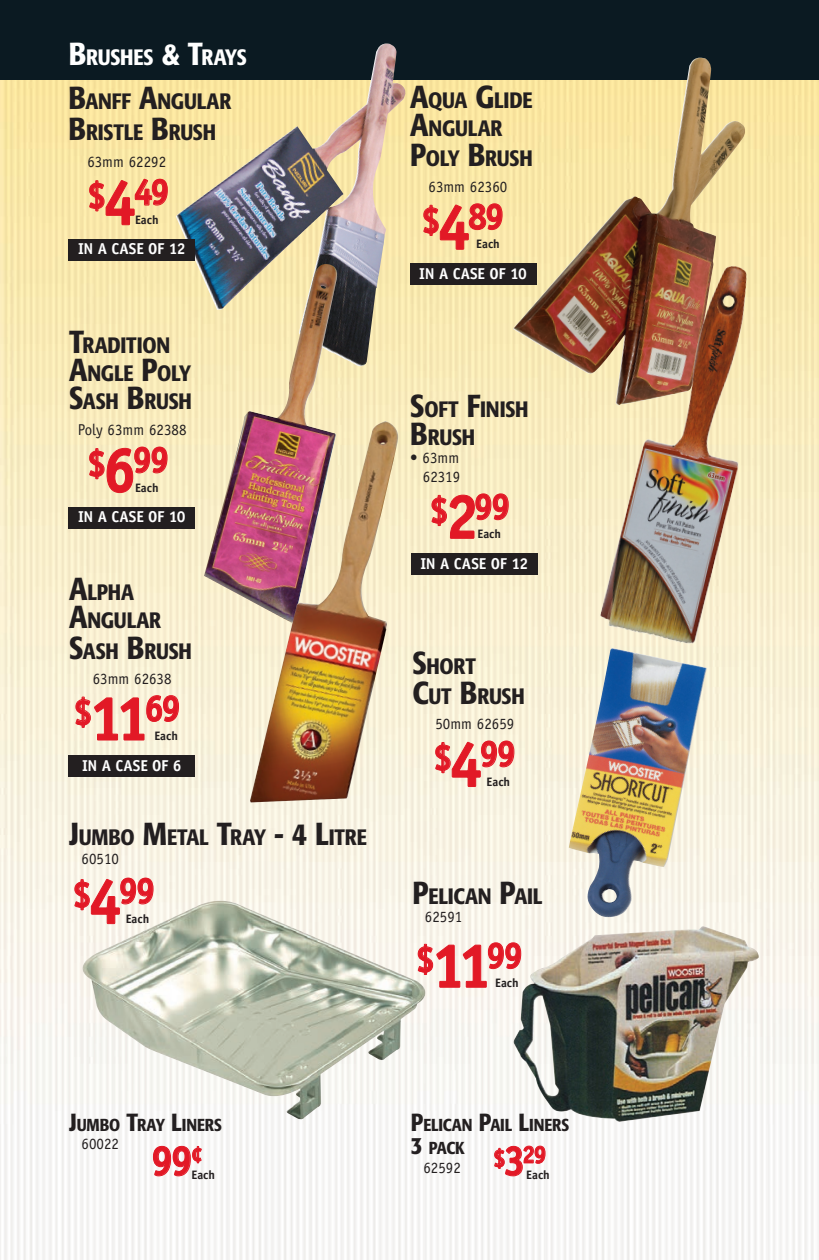
<style>
.page{position:relative;width:819px;height:1260px;background:#fff}
.page>*{position:absolute;margin:0;border:0;box-sizing:border-box;transform-origin:0 0}
.t1{font:700 42px "Officina Sans";color:#e21926;scale:.95 1}
.t2{font:700 36.75px "Officina Sans";letter-spacing:-.06em;color:#e21926;scale:.95 1}
.t3{font:700 24.5px "Officina Sans";color:#e21926;scale:.95 1}
.t4{font:500 condensed 22.05px/28px "Formata";letter-spacing:-.01em;color:#231f20}
.t5{font:500 condensed 22.05px/43.8px "Formata";letter-spacing:-.01em;color:#fff}
.t6{font:500 condensed 17.15px/23.4px "Formata";letter-spacing:-.005em;color:#231f20}
.t7{font:15.75px/18.2px "Officina Sans";color:#231f20;text-align:right;scale:.95 1}
.t8{font:700 15.75px "Officina Sans";letter-spacing:-.015em;color:#fefefe}
.t9{font:700 12.25px "Officina Sans";color:#231f20}
.s1{font-size:31.5px}
.s2{font-size:31.5px;color:#231f20}
.s3{color:#231f20}
.s4{font-size:63px}
.s5{font-size:24.5px}
.s6{font-size:42px}
</style>
<div class="page">
<img style="left:0;top:79px;width:819px;height:1181px">
<div style="left:0;top:0;width:819px;height:79px;background:#0b1a22"></div>
<img style="left:176px;top:44px;width:232px;height:322px">
<svg style="left:89px;top:178px;width:79px;height:48px;background:#f5cb95"></svg>
<div style="left:68px;top:239px;width:127px;height:21px;background:#231f20"></div>
<img style="left:513px;top:58px;width:234px;height:348px">
<svg style="left:423px;top:203px;width:80px;height:47px;background:#f5c996"></svg>
<div style="left:410px;top:264px;width:127px;height:21px;background:#231f20"></div>
<svg style="left:89px;top:446px;width:79px;height:47px;background:#f4cdac"></svg>
<div style="left:68px;top:507px;width:127px;height:21px;background:#231f20"></div>
<svg style="left:75px;top:695px;width:104px;height:46px;background:#f5d4c1"></svg>
<div style="left:68px;top:756px;width:127px;height:21px;background:#231f20"></div>
<svg style="left:435px;top:740px;width:80px;height:47px;background:#f4d3c3"></svg>
<svg style="left:74px;top:877px;width:80px;height:47px;background:#f3cbc4"></svg>
<img style="left:204px;top:264px;width:133px;height:359px">
<img style="left:250px;top:421px;width:148px;height:381px">
<svg style="left:431px;top:493px;width:78px;height:46px;background:#f4ceb0"></svg>
<div style="left:411px;top:554px;width:127px;height:21px;background:#231f20"></div>
<img style="left:584px;top:242px;width:213px;height:418px">
<img style="left:569px;top:648px;width:43px;height:262px">
<svg style="left:433px;top:942px;width:81px;height:46px"></svg>
<img style="left:514px;top:926px;width:245px;height:196px">
<svg style="left:494px;top:1145px;width:52px;height:32px"></svg>
<svg style="left:153px;top:1146px;width:49px;height:31px"></svg>
<img style="left:76px;top:901px;width:357px;height:220px">
<p class="t5" style="left:69px;top:36px;width:180px"><span class="s1">B</span>RUSHES <span class="s1">&amp; T</span>RAYS<br><span class="s2">B</span><span class="s3">ANFF</span> <span class="s2">A</span><span class="s3">NGULAR</span></p>
<p class="t4" style="left:69px;top:118px;width:149px"><span class="s1">B</span>RISTLE <span class="s1">B</span>RUSH</p>
<p class="t7" style="left:87px;top:153px;width:85px">63mm 62292</p>
<h2 class="t2" style="left:87px;top:169px;width:88px">$<span class="s4">4</span>49</h2>
<p class="t9" style="left:135px;top:212px;width:25px">Each</p>
<p class="t8" style="left:78px;top:239px;width:109px">IN A CASE OF 12</p>
<p class="t4" style="left:69px;top:331px;width:124px"><span class="s1">T</span>RADITION<br><span class="s1">A</span>NGLE <span class="s1">P</span>OLY<br><span class="s1">S</span>ASH <span class="s1">B</span>RUSH</p>
<p class="t7" style="left:78px;top:421px;width:116px">Poly 63mm 62388</p>
<h2 class="t2" style="left:87px;top:437px;width:88px">$<span class="s4">6</span>99</h2>
<p class="t9" style="left:135px;top:480px;width:25px">Each</p>
<p class="t8" style="left:78px;top:507px;width:109px">IN A CASE OF 10</p>
<p class="t4" style="left:69px;top:578px;width:94px"><span class="s1">A</span>LPHA<br><span class="s1">A</span>NGULAR</p>
<p class="t4" style="left:69px;top:637px;width:124px"><span class="s1">S</span>ASH <span class="s1">B</span>RUSH</p>
<p class="t7" style="left:93px;top:669px;width:85px">63mm 62638</p>
<h2 class="t2" style="left:74px;top:685px;width:115px">$<span class="s4">11</span>69</h2>
<p class="t9" style="left:154px;top:728px;width:25px">Each</p>
<p class="t8" style="left:82px;top:755px;width:101px">IN A CASE OF 6</p>
<p class="t4" style="left:69px;top:823px;width:299px"><span class="s1">J</span>UMBO <span class="s1">M</span>ETAL <span class="s1">T</span>RAY <span class="s1">- 4 L</span>ITRE</p>
<p class="t7" style="left:82px;top:849px;width:41px">60510</p>
<h2 class="t2" style="left:72px;top:868px;width:89px">$<span class="s4">4</span>99</h2>
<p class="t9" style="left:126px;top:911px;width:25px">Each</p>
<p class="t4" style="left:410px;top:86px;width:124px"><span class="s1">A</span>QUA <span class="s1">G</span>LIDE<br><span class="s1">A</span>NGULAR</p>
<p class="t4" style="left:410px;top:144px;width:124px"><span class="s1">P</span>OLY <span class="s1">B</span>RUSH</p>
<p class="t7" style="left:429px;top:178px;width:85px">63mm 62360</p>
<h2 class="t2" style="left:421px;top:194px;width:89px">$<span class="s4">4</span>89</h2>
<p class="t9" style="left:476px;top:237px;width:25px">Each</p>
<p class="t8" style="left:419px;top:264px;width:109px">IN A CASE OF 10</p>
<p class="t4" style="left:410px;top:395px;width:120px"><span class="s1">S</span>OFT <span class="s1">F</span>INISH<br><span class="s1">B</span>RUSH</p>
<p class="t7" style="left:410px;top:449px;width:54px">• 63mm<br>62319</p>
<h2 class="t2" style="left:430px;top:484px;width:87px">$<span class="s4">2</span>99</h2>
<p class="t9" style="left:478px;top:527px;width:25px">Each</p>
<p class="t8" style="left:421px;top:554px;width:109px">IN A CASE OF 12</p>
<p class="t4" style="left:412px;top:650px;width:114px;line-height:30.4px"><span class="s1">S</span>HORT<br><span class="s1">C</span>UT <span class="s1">B</span>RUSH</p>
<p class="t7" style="left:436px;top:715px;width:85px">50mm 62659</p>
<h2 class="t2" style="left:433px;top:731px;width:89px">$<span class="s4">4</span>99</h2>
<p class="t9" style="left:487px;top:774px;width:25px">Each</p>
<p class="t4" style="left:412px;top:882px;width:132px"><span class="s1">P</span>ELICAN <span class="s1">P</span>AIL</p>
<p class="t7" style="left:425px;top:908px;width:41px">62591</p>
<h2 class="t2" style="left:416px;top:933px;width:115px">$<span class="s4">11</span>99</h2>
<p class="t9" style="left:495px;top:976px;width:25px">Each</p>
<p class="t6" style="left:69px;top:1113px;width:155px"><span class="s5">J</span>UMBO <span class="s5">T</span>RAY <span class="s5">L</span>INERS</p>
<p class="t7" style="left:82px;top:1135px;width:41px">60022</p>
<h1 class="t1" style="left:151px;top:1135px;width:46px">99</h1>
<p class="t3" style="left:190px;top:1139px;width:15px">¢</p>
<p class="t9" style="left:191px;top:1167px;width:25px">Each</p>
<p class="t6" style="left:411px;top:1113px;width:160px"><span class="s5">P</span>ELICAN <span class="s5">P</span>AIL <span class="s5">L</span>INERS<br><span class="s5">3</span> PACK</p>
<p class="t7" style="left:423px;top:1158px;width:41px">62592</p>
<p class="t3" style="left:493px;top:1139px;width:58px">$<span class="s6">3</span>29</p>
<p class="t9" style="left:526px;top:1167px;width:25px">Each</p>
</div>
